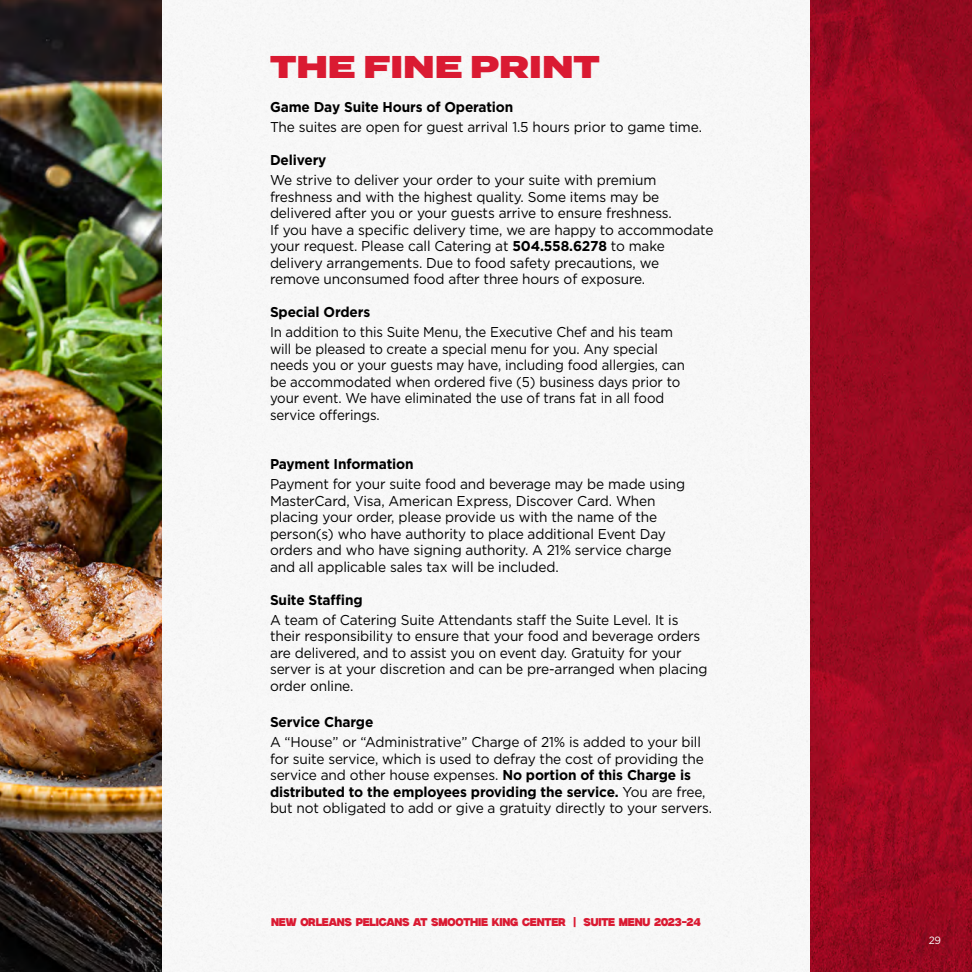
<style>
.page{position:relative;width:972px;height:972px;background:#fff}
.page>*{position:absolute;margin:0;border:0;box-sizing:border-box;transform-origin:0 0}
._1_BIG_TITLE_-ProxN_XBold-caps{font:900 31.5px "Termina";color:#da1a32}
._3__Body_Copy_-_reg_10_12{font:14.25px/16.5px "Gotham";letter-spacing:-.01em;color:#000;scale:.96 1}
._3__Body_Copy_-_reg_10_12-2{font:14.25px/16.5px "Gotham";letter-spacing:-.01em;color:#000;scale:.93 1}
._2__Body_Copy-_BOLD_10_12{font:700 14.25px "Gotham";letter-spacing:-.01em;color:#000;scale:.96 1}
.t1{font:11.25px "Milker";letter-spacing:-.02em;color:#da1a32;scale:.91 1}
._3__Body_Copy_-_reg_10_12-3{font:10.5px "Gotham";color:#fff;scale:.96 1}
.s1{font-weight:700}
</style>
<div class="page">
<img style="left:0;top:0;width:162px;height:972px">
<img style="left:810px;top:0;width:162px;height:972px">
<p class="_1_BIG_TITLE_-ProxN_XBold-caps" style="left:270px;top:44px;width:331px">THE FINE PRINT</p>
<p class="_2__Body_Copy-_BOLD_10_12" style="left:270px;top:98px;width:255px">Game Day Suite Hours of Operation</p>
<p class="_3__Body_Copy_-_reg_10_12" style="left:270px;top:118px;width:452px">The suites are open for guest arrival 1.5 hours prior to game time.</p>
<p class="_2__Body_Copy-_BOLD_10_12" style="left:270px;top:151px;width:60px">Delivery</p>
<p class="_3__Body_Copy_-_reg_10_12" style="left:270px;top:171px;width:464px">We strive to deliver your order to your suite with premium freshness and with the highest quality. Some items may be delivered after you or your guests arrive to ensure freshness.<br>If you have a specific delivery time, we are happy to accommodate your request. Please call Catering at <span class="s1">504.558.6278</span> to make delivery arrangements. Due to food safety precautions, we<br>remove unconsumed food after three hours of exposure.</p>
<p class="_2__Body_Copy-_BOLD_10_12" style="left:270px;top:303px;width:106px">Special Orders</p>
<p class="_3__Body_Copy_-_reg_10_12-2" style="left:270px;top:323px;width:448px">In addition to this Suite Menu, the Executive Chef and his team will be pleased to create a special menu for you. Any special needs you or your guests may have, including food allergies, can be accommodated when ordered five (5) business days prior to your event. We have eliminated the use of trans fat in all food service offerings.</p>
<p class="_2__Body_Copy-_BOLD_10_12" style="left:270px;top:455px;width:151px">Payment Information</p>
<p class="_3__Body_Copy_-_reg_10_12" style="left:270px;top:475px;width:434px">Payment for your suite food and beverage may be made using MasterCard, Visa, American Express, Discover Card. When placing your order, please provide us with the name of the person(s) who have authority to place additional Event Day orders and who have signing authority. A 21% service charge and all applicable sales tax will be included.</p>
<p class="_2__Body_Copy-_BOLD_10_12" style="left:270px;top:590px;width:98px">Suite Staffing</p>
<p class="_3__Body_Copy_-_reg_10_12" style="left:270px;top:611px;width:457px">A team of Catering Suite Attendants staff the Suite Level. It is their responsibility to ensure that your food and beverage orders are delivered, and to assist you on event day. Gratuity for your server is at your discretion and can be pre-arranged when placing order online.</p>
<p class="_2__Body_Copy-_BOLD_10_12" style="left:270px;top:713px;width:109px">Service Charge</p>
<p class="_3__Body_Copy_-_reg_10_12" style="left:270px;top:734px;width:462px">A “House” or “Administrative” Charge of 21% is added to your bill for suite service, which is used to defray the cost of providing the service and other house expenses. <span class="s1">No portion of this Charge is distributed to the employees providing the service.</span> You are free, but not obligated to add or give a gratuity directly to your servers.</p>
<p class="t1" style="left:271px;top:914px;width:474px">NEW ORLEANS PELICANS AT SMOOTHIE KING CENTER | SUITE MENU 2023-24</p>
<p class="_3__Body_Copy_-_reg_10_12-3" style="left:929px;top:934px;width:14px">29</p>
</div>
